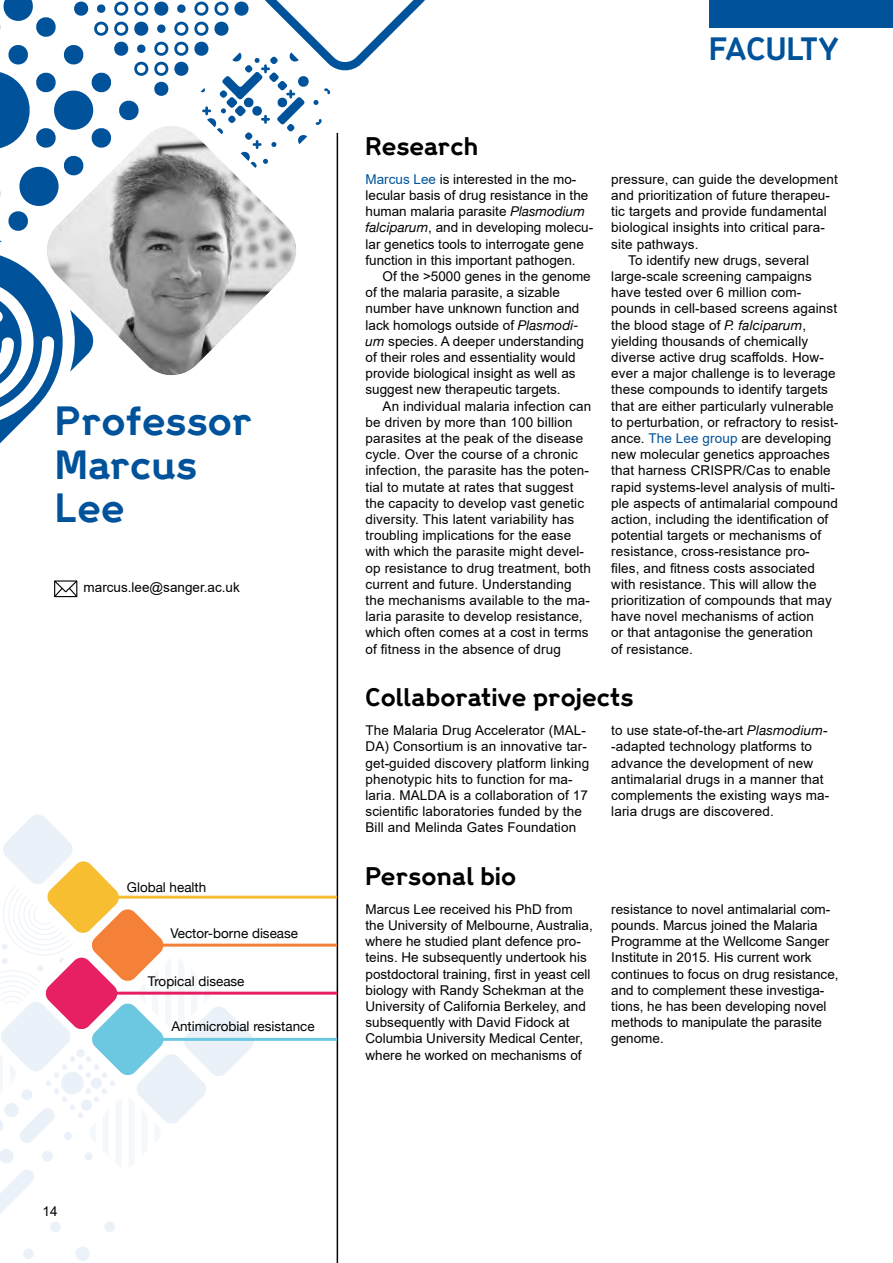
<style>
.page{position:relative;width:893px;height:1263px;background:#fff}
.page>*{position:absolute;margin:0;border:0;box-sizing:border-box;transform-origin:0 0}
.t1{font:700 36px/43.2px "Wellcome";color:#00539a}
.t2{font:700 28.5px "Wellcome";color:#00539a}
.t3{font:700 22.5px "Wellcome";color:#000}
.t4{font:13.5px/16.2px "Arial";letter-spacing:.01em;color:#000}
.t5{font:13.5px "Helvetica Neue";color:#000}
.s1{color:#00539a}
.s2{font-family:"Helvetica Neue";font-style:italic}
</style>
<div class="page">
<div style="left:709px;top:0;width:184px;height:27px;background:#00539a"></div>
<hr style="left:337px;top:133px;width:1px;height:1130px;background:#000">
<svg style="left:54px;top:580px;width:23px;height:17px"></svg>
<svg style="left:0;top:0;width:425px;height:466px"></svg>
<svg style="left:23px;top:1248px;width:11px;height:11px"></svg>
<svg style="left:75px;top:1247px;width:15px;height:14px"></svg>
<hr style="left:103px;top:896px;width:234px;height:3px;background:#f8be32">
<hr style="left:109px;top:944px;width:228px;height:3px;background:#f58138">
<hr style="left:110px;top:992px;width:227px;height:3px;background:#e62062">
<hr style="left:110px;top:1038px;width:227px;height:3px;background:#6cc8e0">
<svg style="left:0;top:815px;width:254px;height:417px"></svg>
<h1 class="t1" style="left:55px;top:399px;width:198px">Professor<br>Marcus<br>Lee</h1>
<p class="t4" style="left:84px;top:579px;width:158px">marcus.lee@sanger.ac.uk</p>
<p class="t5" style="left:127px;top:878px;width:81px">Global health</p>
<p class="t5" style="left:170px;top:924px;width:129px">Vector-borne disease</p>
<p class="t5" style="left:148px;top:971px;width:98px">Tropical disease</p>
<p class="t5" style="left:171px;top:1017px;width:145px">Antimicrobial resistance</p>
<h2 class="t2" style="left:709px;top:29px;width:131px">FACULTY</h2>
<h3 class="t3" style="left:365px;top:131px;width:114px">Research</h3>
<p class="t4" style="left:365px;top:171px;width:229px"><span class="s1">Marcus Lee</span> is interested in the mo&shy;lecular basis of drug resistance in the human malaria parasite <span class="s2">Plasmodium falciparum</span>, and in developing molecu&shy;lar genetics tools to interrogate gene function in this important pathogen.</p>
<p class="t4" style="left:365px;top:268px;width:227px;text-indent:17px">Of the &gt;5000 genes in the genome of the malaria parasite, a sizable number have unknown function and lack homologs outside of <span class="s2">Plasmodi&shy;um</span> species. A deeper understanding of their roles and essentiality would provide biological insight as well as suggest new therapeutic targets.</p>
<p class="t4" style="left:365px;top:398px;width:227px;text-indent:17px">An individual malaria infection can be driven by more than 100 billion parasites at the peak of the disease cycle. Over the course of a chronic infection, the parasite has the poten&shy;tial to mutate at rates that suggest the capacity to develop vast genetic diversity. This latent variability has troubling implications for the ease with which the parasite might devel&shy;op resistance to drug treatment, both current and future. Understanding the mechanisms available to the ma&shy;laria parasite to develop resistance, which often comes at a cost in terms of fitness in the absence of drug</p>
<p class="t4" style="left:611px;top:171px;width:228px">pressure, can guide the development</p>
<p class="t4" style="left:611px;top:187px;width:220px">and prioritization of future therapeu-</p>
<p class="t4" style="left:611px;top:203px;width:217px">tic targets and provide fundamental</p>
<p class="t4" style="left:611px;top:219px;width:215px">biological insights into critical para-</p>
<p class="t4" style="left:611px;top:236px;width:89px">site pathways.</p>
<p class="t4" style="left:628px;top:252px;width:182px">To identify new drugs, several</p>
<p class="t4" style="left:611px;top:268px;width:202px">large-scale screening campaigns</p>
<p class="t4" style="left:611px;top:284px;width:192px">have tested over 6 million com-</p>
<p class="t4" style="left:611px;top:300px;width:227px">pounds in cell-based screens against</p>
<p class="t4" style="left:611px;top:317px;width:196px">the blood stage of <span class="s2">P. falciparum</span>,</p>
<p class="t4" style="left:611px;top:333px;width:198px">yielding thousands of chemically</p>
<p class="t4" style="left:611px;top:349px;width:214px">diverse active drug scaffolds. How-</p>
<p class="t4" style="left:611px;top:365px;width:226px">ever a major challenge is to leverage</p>
<p class="t4" style="left:611px;top:381px;width:218px">these compounds to identify targets</p>
<p class="t4" style="left:611px;top:398px;width:224px">that are either particularly vulnerable</p>
<p class="t4" style="left:611px;top:414px;width:229px">to perturbation, or refractory to resist-</p>
<p class="t4" style="left:611px;top:430px;width:222px">ance. <span class="s1">The Lee group</span> are developing</p>
<p class="t4" style="left:611px;top:446px;width:220px">new molecular genetics approaches</p>
<p class="t4" style="left:611px;top:462px;width:221px">that harness CRISPR/Cas to enable</p>
<p class="t4" style="left:611px;top:479px;width:225px">rapid systems-level analysis of multi-</p>
<p class="t4" style="left:611px;top:495px;width:228px">ple aspects of antimalarial compound</p>
<p class="t4" style="left:611px;top:511px;width:219px">action, including the identification of</p>
<p class="t4" style="left:611px;top:527px;width:211px">potential targets or mechanisms of</p>
<p class="t4" style="left:611px;top:543px;width:200px">resistance, cross-resistance pro-</p>
<p class="t4" style="left:611px;top:560px;width:205px">files, and fitness costs associated</p>
<p class="t4" style="left:611px;top:576px;width:207px">with resistance. This will allow the</p>
<p class="t4" style="left:611px;top:592px;width:222px">prioritization of compounds that may</p>
<p class="t4" style="left:611px;top:608px;width:204px">have novel mechanisms of action</p>
<p class="t4" style="left:611px;top:624px;width:203px">or that antagonise the generation</p>
<p class="t4" style="left:611px;top:641px;width:83px">of resistance.</p>
<h3 class="t3" style="left:365px;top:682px;width:270px">Collaborative projects</h3>
<p class="t4" style="left:365px;top:722px;width:225px">The Malaria Drug Accelerator (MAL-DA) Consortium is an innovative tar&shy;get-guided discovery platform linking phenotypic hits to function for ma&shy;laria. MALDA is a collaboration of 17 scientific laboratories funded by the Bill and Melinda Gates Foundation</p>
<p class="t4" style="left:611px;top:722px;width:220px">to use state-of-the-art <span class="s2">Plasmodium</span>--adapted technology platforms to advance the development of new antimalarial drugs in a manner that complements the existing ways ma&shy;laria drugs are discovered.</p>
<h3 class="t3" style="left:365px;top:861px;width:152px">Personal bio</h3>
<p class="t4" style="left:365px;top:901px;width:229px">Marcus Lee received his PhD from the University of Melbourne, Australia, where he studied plant defence pro&shy;teins. He subsequently undertook his postdoctoral training, first in yeast cell biology with Randy Schekman at the University of California Berkeley, and subsequently with David Fidock at Columbia University Medical Center, where he worked on mechanisms of</p>
<p class="t4" style="left:611px;top:901px;width:229px">resistance to novel antimalarial com&shy;pounds. Marcus joined the Malaria<br>Programme at the Wellcome Sanger<br>Institute in 2015. His current work continues to focus on drug resistance, and to complement these investiga&shy;tions, he has been developing novel methods to manipulate the parasite genome.</p>
<p class="t4" style="left:43px;top:1202px;width:17px">14</p>
</div>
